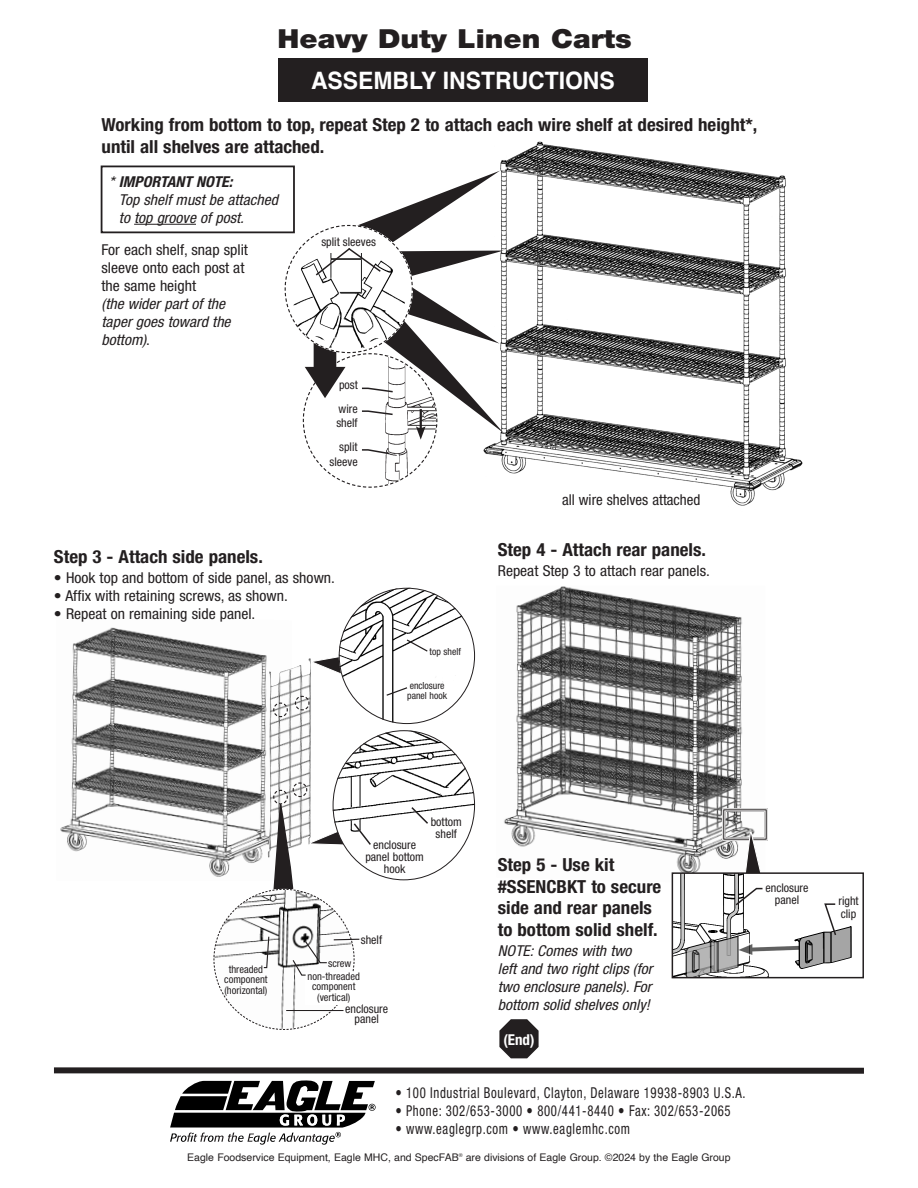
<style>
.page{position:relative;width:918px;height:1188px;background:#fff}
.page>*{position:absolute;margin:0;border:0;box-sizing:border-box;transform-origin:0 0}
.t1{font:900 26.25px "Helvetica Neue LT Pro";color:#231f20;scale:1.1 1}
.t2{font:700 24px "Helvetica";color:#fff;scale:.95 1}
.t3{font:700 condensed 18px/21.6px "Helvetica Neue LT Pro";color:#231f20;scale:1.05 1}
.t4{font:condensed 15px/18px "Helvetica Neue LT Pro";color:#231f20;scale:1.05 1}
.t5{font:italic condensed 15px/18px "Helvetica Neue LT Pro";color:#231f20;scale:1.05 1}
.t6{font:condensed 15px "Helvetica Neue LT Pro";letter-spacing:.05em;color:#231f20;scale:.85 1}
.t7{font:condensed 15px "Helvetica Neue LT Pro";color:#231f20}
.t8{font:700 condensed 15px "Helvetica Neue LT Pro";color:#fff}
.t9{font:condensed 12px/12.1px "Helvetica Neue LT Pro";color:#231f20;text-align:center}
.t10{font:10.5px "Helvetica";color:#231f20}
.t11{font:condensed 10.5px/10.5px "Helvetica Neue LT Pro";color:#231f20;text-align:center}
.t12{font:condensed 9.75px/9.9px "Helvetica Neue LT Pro";color:#231f20}
.s1{font-weight:700}
.s2{font-style:italic}
</style>
<div class="page">
<img style="left:504px;top:586px;width:238px;height:299px">
<div style="left:278px;top:58px;width:370px;height:44px;background:#231f20"></div>
<svg style="left:499px;top:1019px;width:40px;height:39px"></svg>
<div style="left:54px;top:1067px;width:810px;height:7px;background:#231f20"></div>
<svg style="left:170px;top:1080px;width:206px;height:65px"></svg>
<img style="left:499px;top:141px;width:304px;height:365px">
<img style="left:60px;top:627px;width:207px;height:248px">
<hr style="left:134px;top:224px;width:62px;height:1px;background:#231f20">
<div style="left:101px;top:166px;width:194px;height:67px;border:2px solid #231f20"></div>
<svg style="left:284px;top:171px;width:220px;height:317px"></svg>
<img style="left:269px;top:658px;width:42px;height:124px">
<img style="left:336px;top:730px;width:139px;height:150px">
<svg style="left:410px;top:806px;width:20px;height:19px"></svg>
<svg style="left:312px;top:651px;width:32px;height:30px"></svg>
<img style="left:339px;top:588px;width:136px;height:136px;border-radius:68px">
<svg style="left:405px;top:638px;width:24px;height:15px"></svg>
<svg style="left:385px;top:686px;width:24px;height:11px"></svg>
<svg style="left:294px;top:695px;width:16px;height:16px"></svg>
<svg style="left:273px;top:702px;width:15px;height:16px"></svg>
<svg style="left:213px;top:782px;width:159px;height:248px"></svg>
<svg style="left:722px;top:808px;width:46px;height:64px"></svg>
<img style="left:675px;top:875px;width:177px;height:100px">
<div style="left:672px;top:872px;width:192px;height:106px;border:2px solid #231f20"></div>
<svg style="left:823px;top:903px;width:14px;height:34px"></svg>
<div style="left:761px;top:881px;width:52px;height:26px;background:#fff"></div>
<svg style="left:734px;top:887px;width:29px;height:20px"></svg>
<p class="t1" style="left:278px;top:23px;width:324px">Heavy Duty Linen Carts</p>
<p class="t2" style="left:311px;top:66px;width:321px">ASSEMBLY INSTRUCTIONS</p>
<p class="t3" style="left:102px;top:114px;width:626px">Working from bottom to top, repeat Step 2 to attach each wire shelf at desired height*, until all shelves are attached.</p>
<p class="t5" style="left:119px;top:172px;width:153px;text-indent:-10px">* <span class="s1">IMPORTANT NOTE:<br></span>Top shelf must be attached to top groove of post.</p>
<p class="t4" style="left:102px;top:240px;width:141px">For each shelf, snap split sleeve onto each post at the same height<br><span class="s2">(the wider part of the taper goes toward the bottom)</span>.</p>
<p class="t9" style="left:321px;top:235px;width:56px">split sleeves</p>
<p class="t9" style="left:339px;top:379px;width:20px">post</p>
<p class="t9" style="left:336px;top:401px;width:23px;line-height:14.4px;text-align:left">wire shelf</p>
<p class="t9" style="left:329px;top:440px;width:30px;line-height:14.4px;text-align:right">split sleeve</p>
<p class="t7" style="left:562px;top:491px;width:140px">all wire shelves attached</p>
<p class="t3" style="left:54px;top:546px;width:200px">Step 3 - Attach side panels.</p>
<p class="t3" style="left:498px;top:539px;width:200px">Step 4 - Attach rear panels.</p>
<p class="t4" style="left:498px;top:561px;width:203px">Repeat Step 3 to attach rear panels.</p>
<p class="t4" style="left:54px;top:568px;width:269px">• Hook top and bottom of side panel, as shown.</p>
<p class="t4" style="left:54px;top:586px;width:224px">• Affix with retaining screws, as shown.</p>
<p class="t4" style="left:54px;top:604px;width:193px">• Repeat on remaining side panel.</p>
<p class="t12" style="left:430px;top:647px;width:33px">top shelf</p>
<p class="t12" style="left:407px;top:681px;width:41px">enclosure panel hook</p>
<p class="t11" style="left:224px;top:964px;width:45px">threaded component (horizontal)</p>
<p class="t9" style="left:365px;top:838px;width:60px">enclosure panel bottom hook</p>
<p class="t9" style="left:431px;top:816px;width:33px">bottom shelf</p>
<p class="t11" style="left:328px;top:958px;width:25px">screw</p>
<p class="t9" style="left:361px;top:933px;width:23px">shelf</p>
<p class="t11" style="left:308px;top:971px;width:54px">non-threaded component (vertical)</p>
<p class="t9" style="left:345px;top:1003px;width:44px;line-height:10.2px">enclosure panel</p>
<p class="t3" style="left:498px;top:854px;width:157px">Step 5 - Use kit #SSENCBKT to secure side and rear panels to bottom solid shelf.</p>
<p class="t5" style="left:498px;top:942px;width:149px">NOTE: Comes with two left and two right clips (for two enclosure panels). For bottom solid shelves only!</p>
<p class="t8" style="left:503px;top:1030px;width:33px">(End)</p>
<p class="t6" style="left:395px;top:1084px;width:413px">• 100 Industrial Boulevard, Clayton, Delaware 19938-8903 U.S.A.</p>
<p class="t6" style="left:395px;top:1102px;width:396px">• Phone: 302/653-3000 • 800/441-8440 • Fax: 302/653-2065</p>
<p class="t6" style="left:395px;top:1120px;width:278px">• www.eaglegrp.com • www.eaglemhc.com</p>
<p class="t10" style="left:187px;top:1149px;width:545px">Eagle Foodservice Equipment, Eagle MHC, and SpecFAB<sup>®</sup> are divisions of Eagle Group. ©2024 by the Eagle Group</p>
<p class="t9" style="left:766px;top:881px;width:44px">enclosure panel</p>
<p class="t9" style="left:839px;top:895px;width:22px;text-align:left">right clip</p>
</div>
